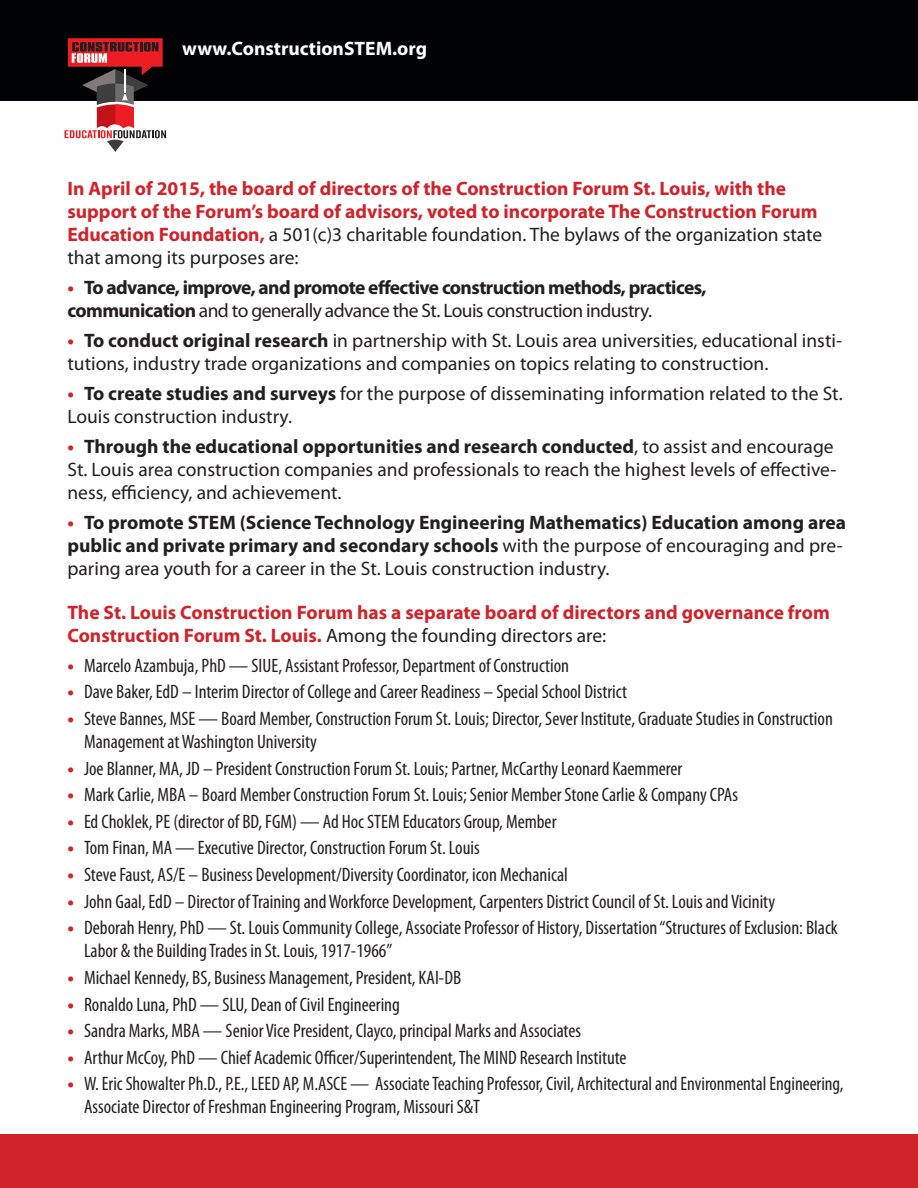
<style>
.page{position:relative;width:918px;height:1188px;background:#fff}
.page>*{position:absolute;margin:0;border:0;box-sizing:border-box;transform-origin:0 0}
.BL_Names{font:condensed 19.5px/23.1px "Myriad Pro";color:#231f20}
.BL{font:19.5px/23.1px "Myriad Pro";color:#231f20}
.Basal{font:700 19.5px/23.1px "Myriad Pro";color:#d1232a}
.BL-2{font:700 19.5px/23.1px "Myriad Pro";color:#231f20}
.BL-3{font:700 19.5px/23.1px "Myriad Pro";letter-spacing:-.03em;color:#231f20}
.Basal_SB{font:700 19.5px/23.1px "Myriad Pro";color:#d1232a}
.Basal-2{font:700 19.5px "Myriad Pro";color:#fff}
.s1{font-weight:400;color:#231f20}
.s2{color:#d1232a}
.s3{font-weight:400}
.s4{font-weight:700;color:#d1232a}
.s5{font-weight:700}
.s6{font-weight:700;font-stretch:normal;color:#d1232a}
</style>
<div class="page">
<div style="left:0;top:0;width:918px;height:101px;background:#010203"></div>
<div style="left:0;top:1134px;width:918px;height:54px;background:#d1232a"></div>
<svg style="left:65px;top:38px;width:101px;height:114px"></svg>
<p class="Basal-2" style="left:182px;top:36px;width:246px">www.ConstructionSTEM.org</p>
<p class="Basal" style="left:68px;top:176px;width:756px">In April of 2015, the board of directors of the Construction Forum St. Louis, with the support of the Forum’s board of advisors, voted to incorporate The Construction Forum Education Foundation, <span class="s1">a 501(c)3 charitable foundation. The bylaws of the organization state that among its purposes are:</span></p>
<p class="BL-3" style="left:68px;top:275px;width:641px"><span class="s2">•</span> To advance, improve, and promote effective construction methods, practices, communication <span class="s3">and to generally advance the St. Louis construction industry.</span></p>
<p class="BL" style="left:68px;top:329px;width:776px"><span class="s4">•</span> <span class="s5">To conduct original research</span> in partnership with St. Louis area universities, educational insti&shy;tutions, industry trade organizations and companies on topics relating to construction.</p>
<p class="BL" style="left:68px;top:382px;width:777px"><span class="s4">•</span> <span class="s5">To create studies and surveys</span> for the purpose of disseminating information related to the St.<br>Louis construction industry.</p>
<p class="BL" style="left:68px;top:435px;width:770px"><span class="s4">•</span> <span class="s5">Through the educational opportunities and research conducted</span>, to assist and encourage<br>St. Louis area construction companies and professionals to reach the highest levels of effective&shy;ness, efficiency, and achievement.</p>
<p class="BL-2" style="left:68px;top:510px;width:780px"><span class="s2">•</span> To promote STEM (Science Technology Engineering Mathematics) Education among area public and private primary and secondary schools <span class="s3">with the purpose of encouraging and pre&shy;paring area youth for a career in the St. Louis construction industry.</span></p>
<p class="Basal_SB" style="left:68px;top:600px;width:764px">The St. Louis Construction Forum has a separate board of directors and governance from<br>Construction Forum St. Louis. <span class="s1">Among the founding directors are:</span></p>
<p class="BL_Names" style="left:68px;top:653px;width:503px"><span class="s6">•</span> Marcelo Azambuja, PhD — SIUE, Assistant Professor, Department of Construction</p>
<p class="BL_Names" style="left:68px;top:680px;width:561px"><span class="s6">•</span> Dave Baker, EdD – Interim Director of College and Career Readiness – Special School District</p>
<p class="BL_Names" style="left:84px;top:707px;width:750px;text-indent:-16px"><span class="s6">•</span> Steve Bannes, MSE — Board Member, Construction Forum St. Louis; Director, Sever Institute, Graduate Studies in Construction<br>Management at Washington University</p>
<p class="BL_Names" style="left:68px;top:756px;width:616px"><span class="s6">•</span> Joe Blanner, MA, JD – President Construction Forum St. Louis; Partner, McCarthy Leonard Kaemmerer</p>
<p class="BL_Names" style="left:68px;top:783px;width:672px"><span class="s6">•</span> Mark Carlie, MBA – Board Member Construction Forum St. Louis; Senior Member Stone Carlie &amp; Company CPAs</p>
<p class="BL_Names" style="left:68px;top:810px;width:491px"><span class="s6">•</span> Ed Choklek, PE (director of BD, FGM) — Ad Hoc STEM Educators Group, Member</p>
<p class="BL_Names" style="left:68px;top:836px;width:414px"><span class="s6">•</span> Tom Finan, MA — Executive Director, Construction Forum St. Louis</p>
<p class="BL_Names" style="left:68px;top:863px;width:502px"><span class="s6">•</span> Steve Faust, AS/E – Business Development/Diversity Coordinator, icon Mechanical</p>
<p class="BL_Names" style="left:68px;top:889px;width:709px"><span class="s6">•</span> John Gaal, EdD – Director of Training and Workforce Development, Carpenters District Council of St. Louis and Vicinity</p>
<p class="BL_Names" style="left:84px;top:916px;width:755px;text-indent:-16px"><span class="s6">•</span> Deborah Henry, PhD — St. Louis Community College, Associate Professor of History, Dissertation “Structures of Exclusion: Black<br>Labor &amp; the Building Trades in St. Louis, 1917-1966”</p>
<p class="BL_Names" style="left:68px;top:966px;width:395px"><span class="s6">•</span> Michael Kennedy, BS, Business Management, President, KAI-DB</p>
<p class="BL_Names" style="left:68px;top:992px;width:334px"><span class="s6">•</span> Ronaldo Luna, PhD — SLU, Dean of Civil Engineering</p>
<p class="BL_Names" style="left:68px;top:1019px;width:515px"><span class="s6">•</span> Sandra Marks, MBA — Senior Vice President, Clayco, principal Marks and Associates</p>
<p class="BL_Names" style="left:68px;top:1046px;width:561px"><span class="s6">•</span> Arthur McCoy, PhD — Chief Academic Officer/Superintendent, The MIND Research Institute</p>
<p class="BL_Names" style="left:84px;top:1072px;width:761px;text-indent:-16px"><span class="s6">•</span> W. Eric Showalter Ph.D., P.E., LEED AP, M.ASCE — Associate Teaching Professor, Civil, Architectural and Environmental Engineering,<br>Associate Director of Freshman Engineering Program, Missouri S&amp;T</p>
</div>
